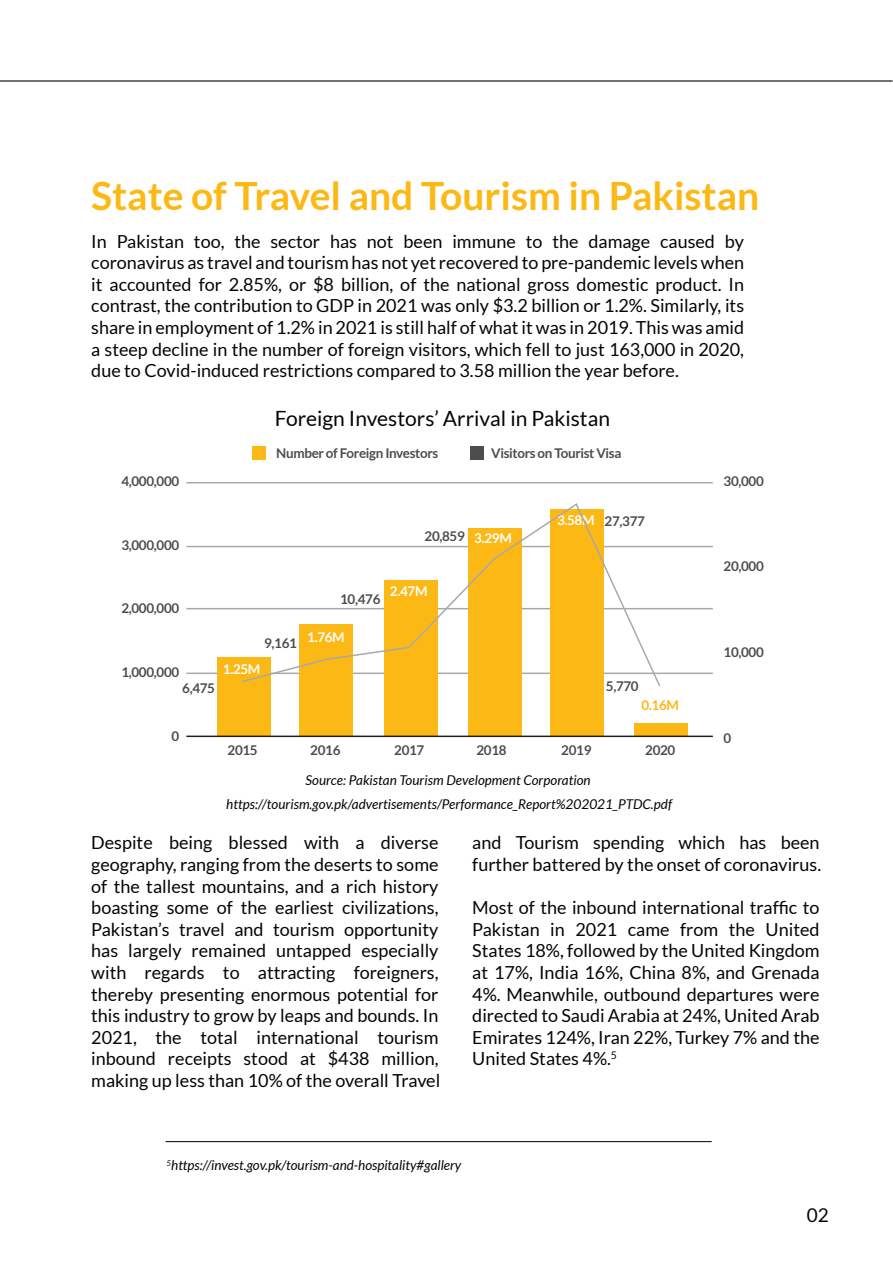
<style>
.page{position:relative;width:893px;height:1263px;background:#fff}
.page>*{position:absolute;margin:0;border:0;box-sizing:border-box;transform-origin:0 0}
.t1{font:700 39px "Lato";color:#fcb814}
.t2{font:21px "Lato";color:#050504}
.t3{font:19.05px "Lato";color:#050504}
.t4{font:18px/21.6px "Lato";color:#050504;text-align:justify}
.t5{font:700 13.5px "Lato";letter-spacing:-.025em;color:#4d4d4d}
.t6{font:italic 13.5px/23.5px "Lato";letter-spacing:.005em;color:#040503;text-align:center}
.t7{font:italic 13.5px "Lato";color:#050504}
.t8{font:700 13.5px "Lato";letter-spacing:-.025em;color:#fff}
.t9{font:700 13.5px "Lato";color:#fcb814}
</style>
<div class="page">
<hr style="left:0;top:80px;width:893px;height:2px;background:#050504">
<hr style="left:166px;top:1141px;width:546px;height:1px;background:#050504">
<hr style="left:186px;top:482px;width:527px;height:1px;background:#a8a9ad">
<hr style="left:186px;top:546px;width:527px;height:1px;background:#a8a9ad">
<hr style="left:186px;top:608px;width:527px;height:1px;background:#a8a9ad">
<hr style="left:186px;top:672px;width:527px;height:2px;background:#a8a9ad">
<div style="left:634px;top:723px;width:54px;height:13px;background:#fcb814"></div>
<div style="left:550px;top:510px;width:53px;height:226px;background:#fcb814"></div>
<div style="left:469px;top:528px;width:53px;height:208px;background:#fcb814"></div>
<div style="left:384px;top:581px;width:53px;height:155px;background:#fcb814"></div>
<div style="left:300px;top:624px;width:53px;height:112px;background:#fcb814"></div>
<div style="left:217px;top:658px;width:53px;height:78px;background:#fcb814"></div>
<div style="left:252px;top:447px;width:14px;height:13px;background:#fcb814"></div>
<div style="left:470px;top:447px;width:14px;height:13px;background:#4d4d4d"></div>
<svg style="left:240px;top:503px;width:422px;height:185px"></svg>
<hr style="left:186px;top:735px;width:527px;height:2px;background:#212121">
<h1 class="t1" style="left:91px;top:174px;width:669px">State of Travel and Tourism in Pakistan</h1>
<p class="t4" style="left:91px;top:230px;width:654px">In Pakistan too, the sector has not been immune to the damage caused by coronavirus as travel and tourism has not yet recovered to pre-pandemic levels when it accounted for 2.85%, or $8 billion, of the national gross domestic product. In contrast, the contribution to GDP in 2021 was only $3.2 billion or 1.2%. Similarly, its share in employment of 1.2% in 2021 is still half of what it was in 2019. This was amid a steep decline in the number of foreign visitors, which fell to just 163,000 in 2020, due to Covid-induced restrictions compared to 3.58 million the year before.</p>
<p class="t2" style="left:275px;top:407px;width:337px">Foreign Investors’ Arrival in Pakistan</p>
<p class="t5" style="left:121px;top:473px;width:59px">4,000,000</p>
<p class="t5" style="left:121px;top:537px;width:59px">3,000,000</p>
<p class="t5" style="left:276px;top:445px;width:164px">Number of Foreign Investors</p>
<p class="t5" style="left:491px;top:445px;width:132px">Visitors on Tourist Visa</p>
<p class="t5" style="left:425px;top:528px;width:42px">20,859</p>
<p class="t8" style="left:474px;top:530px;width:39px">3.29M</p>
<p class="t8" style="left:557px;top:512px;width:39px">3.58M</p>
<p class="t5" style="left:605px;top:514px;width:42px">27,377</p>
<p class="t5" style="left:121px;top:601px;width:59px">2,000,000</p>
<p class="t5" style="left:121px;top:665px;width:59px">1,000,000</p>
<p class="t5" style="left:182px;top:680px;width:34px">6,475</p>
<p class="t5" style="left:171px;top:728px;width:9px">0</p>
<p class="t5" style="left:264px;top:635px;width:34px">9,161</p>
<p class="t8" style="left:223px;top:661px;width:39px">1.25M</p>
<p class="t5" style="left:340px;top:592px;width:42px">10,476</p>
<p class="t8" style="left:307px;top:629px;width:39px">1.76M</p>
<p class="t8" style="left:390px;top:583px;width:39px">2.47M</p>
<p class="t5" style="left:606px;top:679px;width:34px">5,770</p>
<p class="t9" style="left:641px;top:697px;width:39px">0.16M</p>
<p class="t5" style="left:228px;top:742px;width:32px">2015</p>
<p class="t5" style="left:310px;top:742px;width:32px">2016</p>
<p class="t5" style="left:394px;top:742px;width:32px">2017</p>
<p class="t5" style="left:476px;top:742px;width:32px">2018</p>
<p class="t5" style="left:561px;top:742px;width:32px">2019</p>
<p class="t5" style="left:645px;top:742px;width:32px">2020</p>
<p class="t6" style="left:226px;top:769px;width:447px">Source: Pakistan Tourism Development Corporation https://tourism.gov.pk/advertisements/Performance_Report%202021_PTDC.pdf</p>
<p class="t5" style="left:724px;top:473px;width:42px">30,000</p>
<p class="t5" style="left:724px;top:559px;width:42px">20,000</p>
<p class="t5" style="left:724px;top:644px;width:42px">10,000</p>
<p class="t5" style="left:724px;top:730px;width:9px">0</p>
<p class="t4" style="left:91px;top:832px;width:351px">Despite being blessed with a diverse geography, ranging from the deserts to some of the tallest mountains, and a rich history boasting some of the earliest civilizations, Pakistan’s travel and tourism opportunity has largely remained untapped especially with regards to attracting foreigners, thereby presenting enormous potential for this industry to grow by leaps and bounds. In 2021, the total international tourism inbound receipts stood at $438 million, making up less than 10% of the overall Travel</p>
<p class="t4" style="left:472px;top:832px;width:350px">and Tourism spending which has been further battered by the onset of coronavirus.</p>
<p class="t4" style="left:472px;top:897px;width:349px">Most of the inbound international traffic to Pakistan in 2021 came from the United States 18%, followed by the United Kingdom at 17%, India 16%, China 8%, and Grenada 4%. Meanwhile, outbound departures were directed to Saudi Arabia at 24%, United Arab Emirates 124%, Iran 22%, Turkey 7% and the United States 4%.<sup>5</sup></p>
<p class="t7" style="left:167px;top:1158px;width:296px"><sup>5</sup>https://invest.gov.pk/tourism-and-hospitality#gallery</p>
<p class="t3" style="left:807px;top:1204px;width:24px">02</p>
</div>
